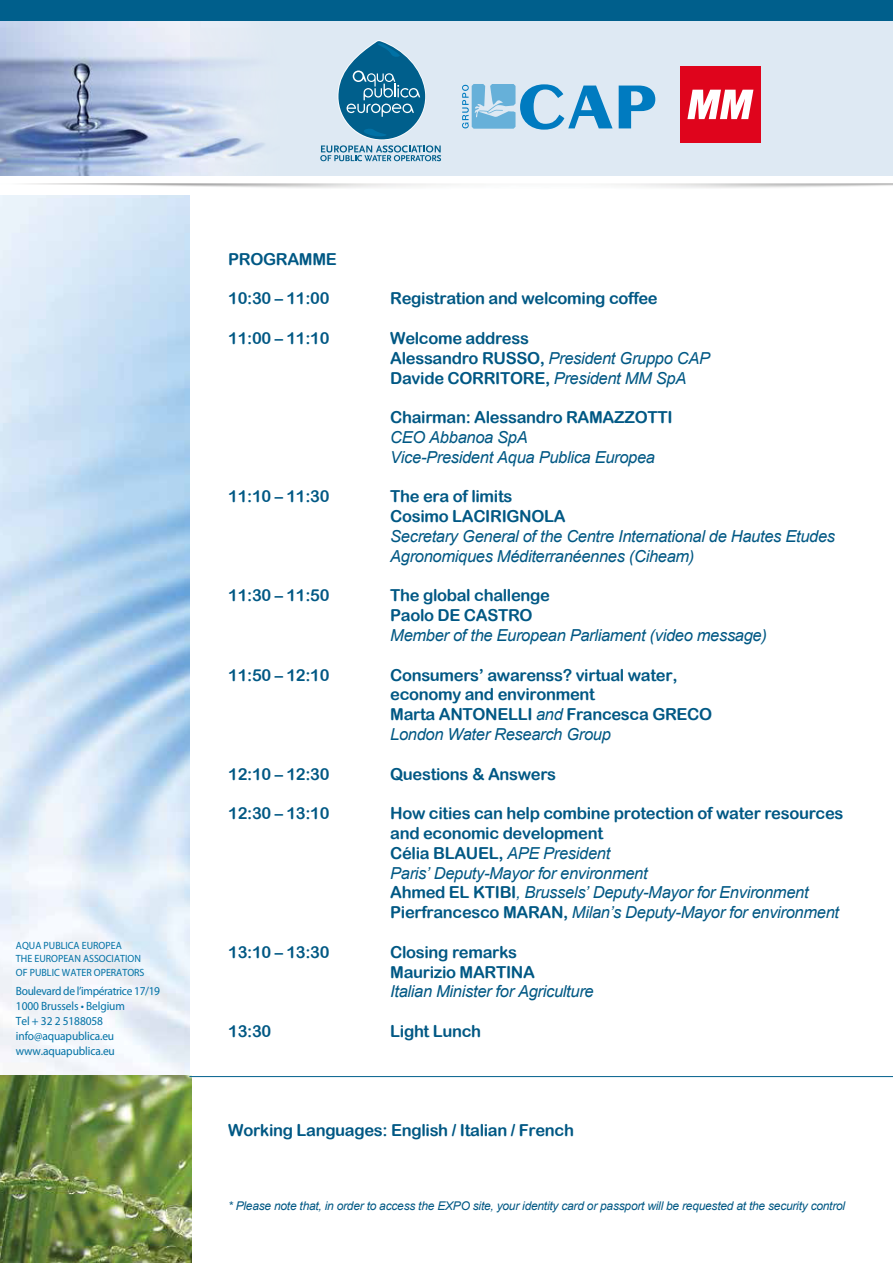
<style>
.page{position:relative;width:893px;height:1263px;background:#fff}
.page>*{position:absolute;margin:0;border:0;box-sizing:border-box;transform-origin:0 0}
.t1{font:16.5px/19.8px "Arial Rounded MT Bold";letter-spacing:-.02em;color:#005884}
.t2{font:italic 16.5px/19.8px "Arial";letter-spacing:-.02em;color:#005884}
.t3{font:italic 12px "Arial";letter-spacing:-.02em;color:#005884}
.t4{font:300 12px/15px "M Arial";letter-spacing:-.01em;color:#0071a5;scale:.95 1}
.t5{font:10.5px/13.5px "M Arial";color:#0071a5;scale:.95 1}
.t6{font:700 10.5px "M Arial";color:#0071a5;scale:.95 1}
.s1{font-family:"Arial Rounded MT Bold";font-style:normal}
.s2{font-family:"Arial";font-style:italic}
</style>
<div class="page">
<div style="left:190px;top:0;width:703px;height:184px;background:#dee9f3"></div>
<img style="left:0;top:21px;width:265px;height:155px">
<div style="left:0;top:0;width:893px;height:21px;background:#005f8c"></div>
<img style="left:0;top:195px;width:189px;height:880px">
<img style="left:0;top:1075px;width:191px;height:188px">
<hr style="left:189px;top:1076px;width:704px;height:1px;background:#005f8c">
<svg style="left:619px;top:86px;width:36px;height:42px"></svg>
<svg style="left:462px;top:84px;width:151px;height:46px"></svg>
<div style="left:681px;top:67px;width:80px;height:76px;background:#df041c"></div>
<svg style="left:687px;top:90px;width:66px;height:29px"></svg>
<svg style="left:320px;top:40px;width:121px;height:121px"></svg>
<img style="left:26px;top:176px;width:867px;height:12px">
<p class="t6" style="left:16px;top:938px;width:113px">AQUA PUBLICA EUROPEA</p>
<p class="t5" style="left:16px;top:951px;width:137px">THE EUROPEAN ASSOCIATION<br>OF PUBLIC WATER OPERATORS</p>
<p class="t4" style="left:16px;top:983px;width:153px">Boulevard de l’impératrice 17/19<br>1000 Brussels • Belgium<br>Tel + 32 2 5188058 info@aquapublica.eu www.aquapublica.eu</p>
<p class="t1" style="left:228px;top:249px;width:110px">PROGRAMME</p>
<p class="t1" style="left:228px;top:288px;width:103px">10:30 – 11:00</p>
<p class="t1" style="left:390px;top:288px;width:269px">Registration and welcoming coffee</p>
<p class="t1" style="left:228px;top:328px;width:103px">11:00 – 11:10</p>
<p class="t1" style="left:390px;top:328px;width:140px">Welcome address</p>
<p class="t2" style="left:390px;top:348px;width:321px"><span class="s1">Alessandro RUSSO,</span> President Gruppo CAP</p>
<p class="t1" style="left:390px;top:368px;width:298px">Davide CORRITORE, <span class="s2">President MM SpA</span></p>
<p class="t1" style="left:390px;top:407px;width:284px">Chairman: Alessandro RAMAZZOTTI</p>
<p class="t2" style="left:390px;top:427px;width:266px">CEO Abbanoa SpA<br>Vice-President Aqua Publica Europea</p>
<p class="t1" style="left:228px;top:486px;width:103px">11:10 – 11:30</p>
<p class="t1" style="left:390px;top:486px;width:177px">The era of limits<br>Cosimo LACIRIGNOLA</p>
<p class="t2" style="left:390px;top:526px;width:446px">Secretary General of the Centre International de Hautes Etudes<br>Agronomiques Méditerranéennes (Ciheam)</p>
<p class="t1" style="left:228px;top:585px;width:103px">11:30 – 11:50</p>
<p class="t1" style="left:390px;top:585px;width:161px">The global challenge<br>Paolo DE CASTRO</p>
<p class="t2" style="left:390px;top:625px;width:378px">Member of the European Parliament (video message)</p>
<p class="t1" style="left:228px;top:665px;width:103px">11:50 – 12:10</p>
<p class="t1" style="left:390px;top:665px;width:323px">Consumers’ awarenss? virtual water, economy and environment<br>Marta ANTONELLI <span class="s2">and</span> Francesca GRECO</p>
<p class="t2" style="left:390px;top:724px;width:222px">London Water Research Group</p>
<p class="t1" style="left:228px;top:764px;width:103px">12:10 – 12:30</p>
<p class="t1" style="left:390px;top:764px;width:167px">Questions &amp; Answers</p>
<p class="t1" style="left:228px;top:803px;width:103px">12:30 – 13:10</p>
<p class="t1" style="left:390px;top:803px;width:455px">How cities can help combine protection of water resources and economic development<br>Célia BLAUEL, <span class="s2">APE President</span></p>
<p class="t2" style="left:390px;top:863px;width:450px">Paris’ Deputy-Mayor for environment<br><span class="s1">Ahmed EL KTIBI</span>, Brussels’ Deputy-Mayor for Environment<br><span class="s1">Pierfrancesco MARAN,</span> Milan’s Deputy-Mayor for environment</p>
<p class="t1" style="left:228px;top:942px;width:103px">13:10 – 13:30</p>
<p class="t1" style="left:390px;top:942px;width:146px">Closing remarks<br>Maurizio MARTINA</p>
<p class="t2" style="left:390px;top:982px;width:205px">Italian Minister for Agriculture</p>
<p class="t1" style="left:228px;top:1021px;width:45px">13:30</p>
<p class="t1" style="left:390px;top:1021px;width:93px">Light Lunch</p>
<p class="t1" style="left:228px;top:1120px;width:347px">Working Languages: English / Italian / French</p>
<p class="t3" style="left:228px;top:1198px;width:618px">* Please note that, in order to access the EXPO site, your identity card or passport will be requested at the security control</p>
</div>
